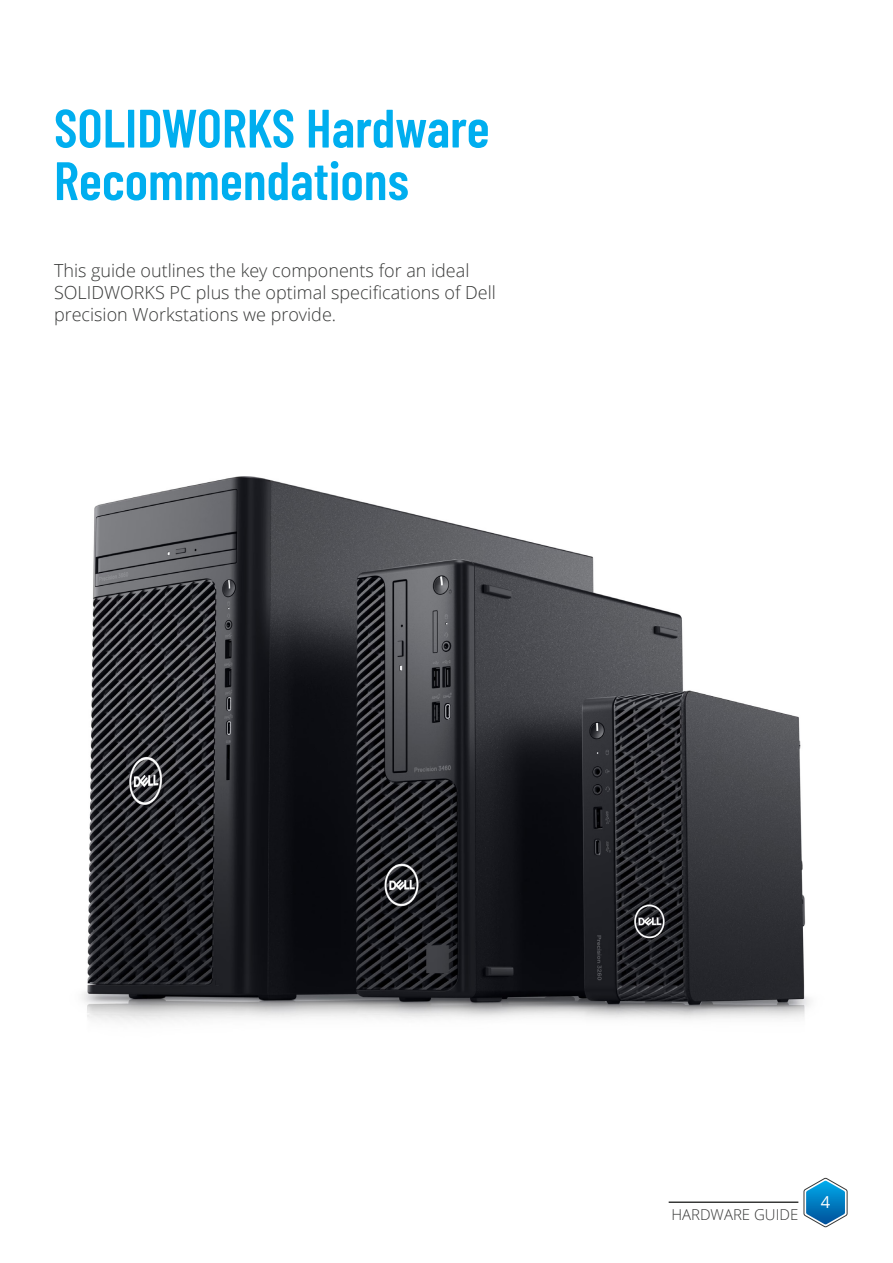
<style>
.page{position:relative;width:893px;height:1263px;background:#fff}
.page>*{position:absolute;margin:0;border:0;box-sizing:border-box;transform-origin:0 0}
.Headline{font:600 54px/52.5px "Barlow Condensed";color:#00aeef}
.Body_copy{font:300 18px/21.8px "Open Sans";color:#373837}
.t1{font:16.5px "Open Sans";color:#fff}
.t2{font:300 15px "Open Sans";color:#373837}
</style>
<div class="page">
<hr style="left:669px;top:1201px;width:129px;height:2px;background:#373837">
<svg style="left:803px;top:1177px;width:45px;height:51px"></svg>
<img style="left:82px;top:476px;width:728px;height:546px">
<p class="Headline" style="left:54px;top:98px;width:437px">SOLIDWORKS Hardware<br>Recommendations</p>
<p class="Body_copy" style="left:54px;top:260px;width:443px">This guide outlines the key components for an ideal<br>SOLIDWORKS PC plus the optimal specifications of Dell precision Workstations we provide.</p>
<p class="t2" style="left:671px;top:1204px;width:129px">HARDWARE GUIDE</p>
<p class="t1" style="left:821px;top:1191px;width:11px">4</p>
</div>
